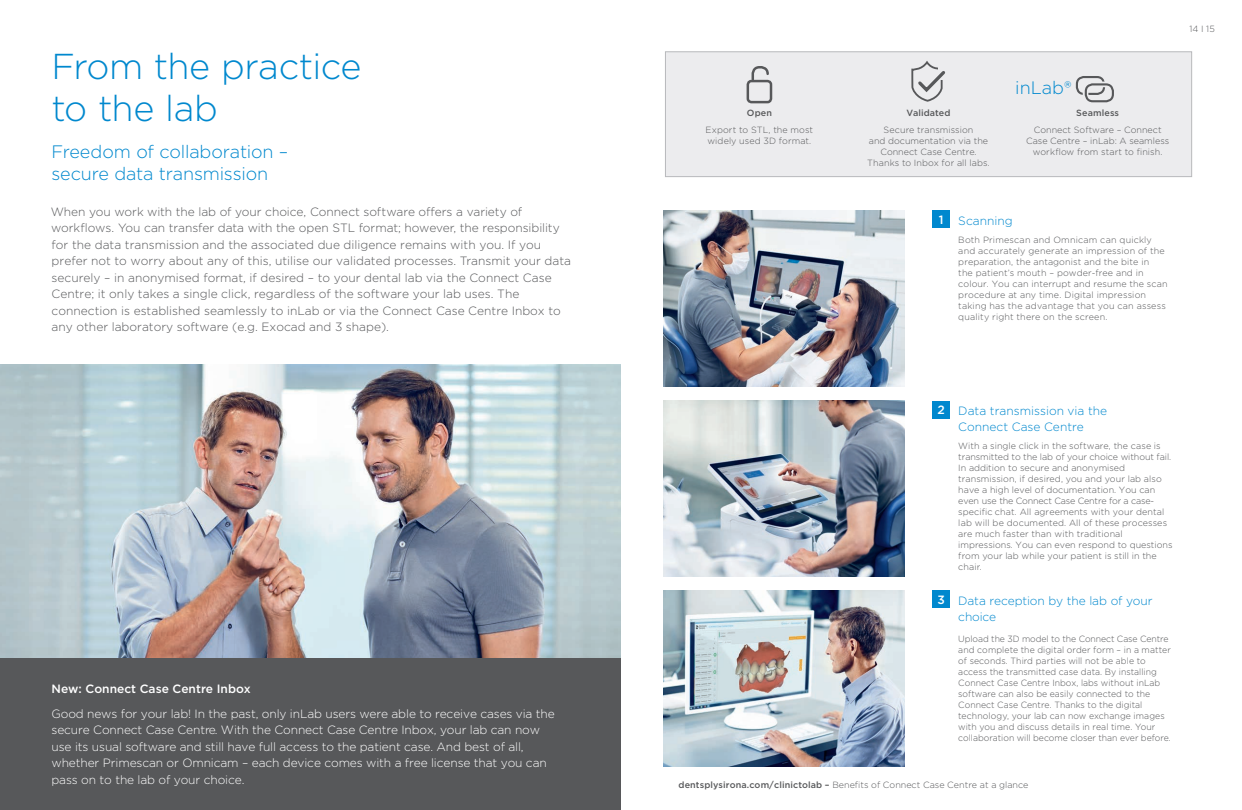
<style>
.page{position:relative;width:1242px;height:810px;background:#fff}
.page>*{position:absolute;margin:0;border:0;box-sizing:border-box;transform-origin:0 0}
._02_Headline_22pt_28{font:300 36px/42px "Gotham";letter-spacing:-.015em;color:#0088ce}
._02_Headline_22pt_28-2{font:300 18px/22px "Gotham";letter-spacing:-.01em;color:#0088ce}
._02_Pagina_9pt_11pt{font:300 18px "Gotham";color:#0088ce}
._02_Headline_22pt_28-3{font:300 12px/16.5px "Gotham";color:#57585a}
._02_Pagina_9pt_11pt-2{font:300 12px/16.6px "Gotham";letter-spacing:-.01em;color:#fff}
._02_Copy_9pt_11pt_li{font:300 12px/16.5px "Gotham";color:#0088ce}
._02_Nummerierung_12p{font:500 12px "Gotham";color:#fff}
._02_Copy_9pt_11pt_li-2{font:300 9px/11px "Gotham";letter-spacing:.005em;color:#57585a}
._02_Pagina_9pt_11pt-3{font:300 9px/11px "Gotham";color:#57585a;text-align:center}
._02_Zwischenhead_9pt{font:300 9px "Gotham";color:#57585a}
.Pagina_9pt_11pt_DS_G{font:300 9px "Gotham";color:#57585a}
.Innenseiten_Introtex{font:500 9px "Gotham";color:#57585a}
.s1{font-weight:500}
</style>
<div class="page">
<img style="left:0;top:364px;width:621px;height:295px">
<div style="left:665px;top:52px;width:527px;height:125px;background:#ececee;border:1px solid #b8b9bc"></div>
<img style="left:664px;top:211px;width:240px;height:176px">
<img style="left:664px;top:591px;width:240px;height:175px">
<div style="left:933px;top:211px;width:17px;height:17px;background:#0088ce"></div>
<div style="left:933px;top:591px;width:17px;height:17px;background:#0088ce"></div>
<div style="left:0;top:659px;width:621px;height:151px;background:#57585a"></div>
<div style="left:747px;top:80px;width:25px;height:23px;border:2px solid #57585a;border-radius:4px"></div>
<svg style="left:750px;top:66px;width:20px;height:16px"></svg>
<svg style="left:911px;top:61px;width:34px;height:41px"></svg>
<div style="left:1076px;top:76px;width:29px;height:19px;border:2px solid #57585a;border-radius:7px"></div>
<div style="left:1083px;top:82px;width:33px;height:22px;border:6px solid #ececee;border-radius:7px"></div>
<div style="left:1085px;top:83px;width:29px;height:19px;border:2px solid #57585a;border-radius:7px"></div>
<img style="left:664px;top:401px;width:240px;height:175px">
<div style="left:933px;top:401px;width:17px;height:17px;background:#0088ce"></div>
<p class="_02_Headline_22pt_28" style="left:52px;top:44px;width:311px">From the practice to the lab</p>
<p class="_02_Headline_22pt_28-2" style="left:52px;top:140px;width:238px">Freedom of collaboration – secure data transmission</p>
<p class="_02_Headline_22pt_28-3" style="left:51px;top:203px;width:522px">When you work with the lab of your choice, Connect software offers a variety of workflows. You can transfer data with the open STL format; however, the responsibility for the data transmission and the associated due diligence remains with you. If you prefer not to worry about any of this, utilise our validated processes. Transmit your data securely – in anonymised format, if desired – to your dental lab via the Connect Case Centre; it only takes a single click, regardless of the software your lab uses. The connection is established seamlessly to inLab or via the Connect Case Centre Inbox to any other laboratory software (e.g. Exocad and 3 shape).</p>
<p class="_02_Nummerierung_12p" style="left:939px;top:212px;width:6px">1</p>
<p class="_02_Pagina_9pt_11pt" style="left:1015px;top:76px;width:58px">inLab®</p>
<p class="_02_Pagina_9pt_11pt-3" style="left:1034px;top:105px;width:129px;line-height:16.7px"><span class="s1">Seamless<br></span>Connect Software – Connect</p>
<p class="_02_Pagina_9pt_11pt-3" style="left:1026px;top:135px;width:145px">Case Centre – inLab: A seamless workflow from start to finish.</p>
<p class="_02_Pagina_9pt_11pt-3" style="left:884px;top:105px;width:91px;line-height:16.7px"><span class="s1">Validated<br></span>Secure transmission</p>
<p class="_02_Pagina_9pt_11pt-3" style="left:867px;top:135px;width:124px">and documentation via the<br>Connect Case Centre.<br>Thanks to Inbox for all labs.</p>
<p class="Innenseiten_Introtex" style="left:747px;top:107px;width:27px">Open</p>
<p class="_02_Pagina_9pt_11pt-3" style="left:706px;top:124px;width:109px;text-align:left">Export to STL, the most widely used 3D format.</p>
<p class="_02_Copy_9pt_11pt_li" style="left:958px;top:212px;width:56px">Scanning</p>
<p class="_02_Copy_9pt_11pt_li-2" style="left:958px;top:234px;width:211px">Both Primescan and Omnicam can quickly and accurately generate an impression of the preparation, the antagonist and the bite in<br>the patient’s mouth – powder-free and in colour. You can interrupt and resume the scan procedure at any time. Digital impression taking has the advantage that you can assess quality right there on the screen.</p>
<p class="Pagina_9pt_11pt_DS_G" style="left:1189px;top:23px;width:27px">14 I 15</p>
<p class="_02_Pagina_9pt_11pt-2" style="left:52px;top:676px;width:505px;line-height:24.8px"><span class="s1">New: Connect Case Centre Inbox<br></span>Good news for your lab! In the past, only inLab users were able to receive cases via the</p>
<p class="_02_Pagina_9pt_11pt-2" style="left:52px;top:721px;width:497px">secure Connect Case Centre. With the Connect Case Centre Inbox, your lab can now use its usual software and still have full access to the patient case. And best of all, whether Primescan or Omnicam – each device comes with a free license that you can pass on to the lab of your choice.</p>
<p class="_02_Nummerierung_12p" style="left:938px;top:402px;width:9px">2</p>
<p class="_02_Nummerierung_12p" style="left:938px;top:592px;width:9px">3</p>
<p class="_02_Copy_9pt_11pt_li" style="left:958px;top:402px;width:150px">Data transmission via the<br>Connect Case Centre</p>
<p class="_02_Copy_9pt_11pt_li-2" style="left:958px;top:440px;width:216px">With a single click in the software, the case is transmitted to the lab of your choice without fail.<br>In addition to secure and anonymised<br>trans mission, if desired, you and your lab also have a high level of documentation. You can even use the Connect Case Centre for a case&shy;specific chat. All agreements with your dental lab will be documented. All of these processes are much faster than with traditional impressions. You can even respond to questions from your lab while your patient is still in the chair.</p>
<p class="_02_Copy_9pt_11pt_li" style="left:958px;top:592px;width:196px">Data reception by the lab of your choice</p>
<p class="_02_Copy_9pt_11pt_li-2" style="left:958px;top:633px;width:214px">Upload the 3D model to the Connect Case Centre and complete the digital order form – in a matter of seconds. Third parties will not be able to access the transmitted case data. By installing Connect Case Centre Inbox, labs without inLab software can also be easily connected to the Connect Case Centre. Thanks to the digital technology, your lab can now exchange images with you and discuss details in real time. Your collaboration will become closer than ever before.</p>
<p class="_02_Zwischenhead_9pt" style="left:679px;top:779px;width:351px"><span class="s1">dentsplysirona.com/clinictolab –</span> Benefits of Connect Case Centre at a glance</p>
</div>
